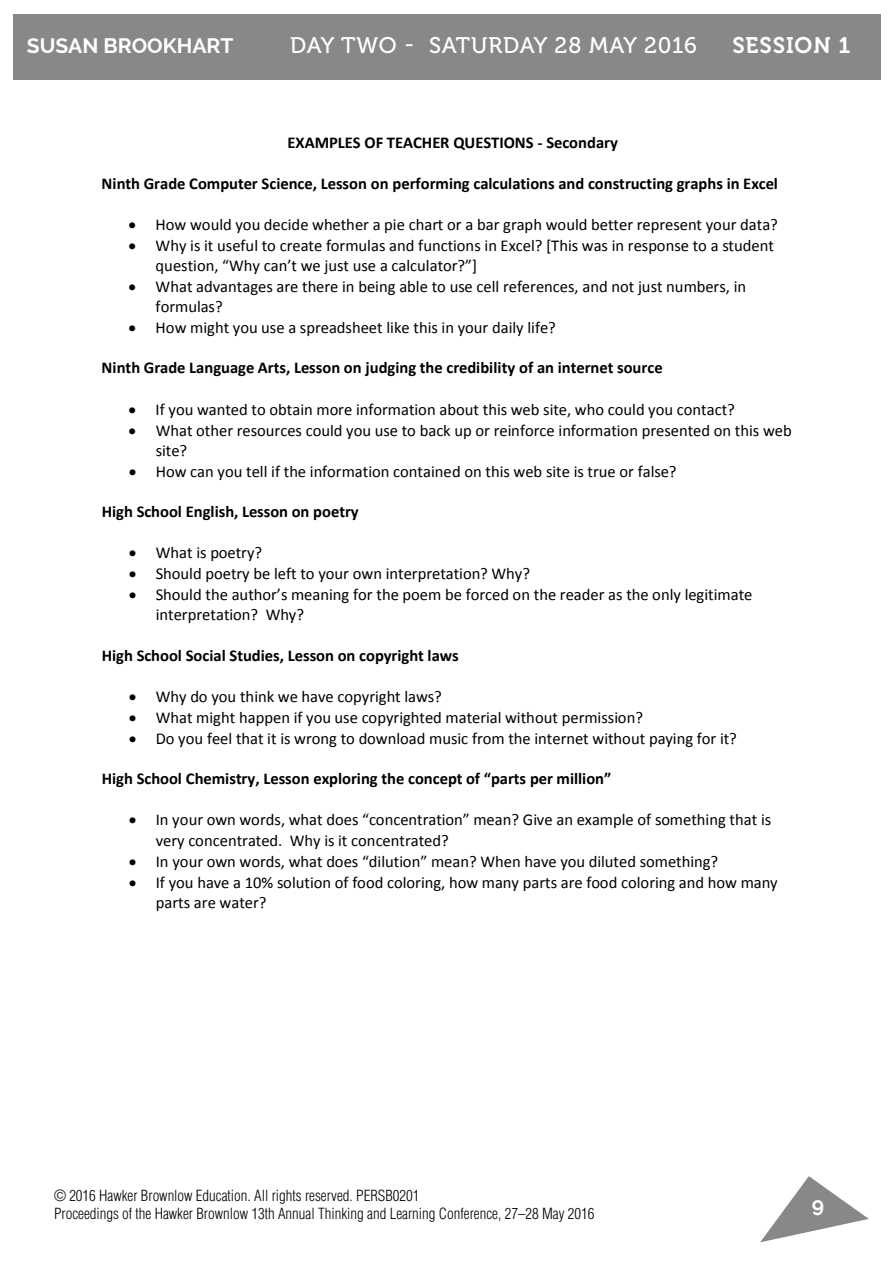
<style>
.page{position:relative;width:893px;height:1263px;background:#fff}
.page>*{position:absolute;margin:0;border:0;box-sizing:border-box;transform-origin:0 0}
.t1{font:22.5px "Museo 500";letter-spacing:.03em;color:#fff}
.t2{font:22.5px "Museo 700";letter-spacing:.04em;color:#fff}
.t3{font:700 21px "Raleway";color:#fff}
.t4{font:16.5px/20.7px "Calibri";color:#000}
.t5{font:700 16.5px "Calibri";color:#000}
.t6{font:300 condensed 15px/18px "Helvetica LT Std";color:#000}
</style>
<div class="page">
<svg style="left:760px;top:1176px;width:109px;height:66px"></svg>
<div style="left:13px;top:14px;width:867px;height:65px;background:#888"></div>
<p class="t3" style="left:27px;top:34px;width:208px">SUSAN BROOKHART</p>
<h1 class="t1" style="left:290px;top:37px;width:408px">DAY TWO - SATURDAY 28 MAY 2016</h1>
<h1 class="t2" style="left:732px;top:37px;width:120px">SESSION 1</h1>
<p class="t5" style="left:288px;top:132px;width:332px">EXAMPLES OF TEACHER QUESTIONS - Secondary</p>
<p class="t5" style="left:102px;top:173px;width:678px">Ninth Grade Computer Science, Lesson on performing calculations and constructing graphs in Excel</p>
<p class="t4" style="left:156px;top:214px;width:624px">How would you decide whether a pie chart or a bar graph would better represent your data?<br>Why is it useful to create formulas and functions in Excel? [This was in response to a student question, “Why can’t we just use a calculator?”]<br>What advantages are there in being able to use cell references, and not just numbers, in formulas?<br>How might you use a spreadsheet like this in your daily life?</p>
<p class="t5" style="left:102px;top:357px;width:562px">Ninth Grade Language Arts, Lesson on judging the credibility of an internet source</p>
<p class="t4" style="left:156px;top:399px;width:638px">If you wanted to obtain more information about this web site, who could you contact?<br>What other resources could you use to back up or reinforce information presented on this web site?<br>How can you tell if the information contained on this web site is true or false?</p>
<p class="t5" style="left:102px;top:501px;width:259px">High School English, Lesson on poetry</p>
<p class="t4" style="left:156px;top:542px;width:598px">What is poetry?<br>Should poetry be left to your own interpretation? Why?<br>Should the author’s meaning for the poem be forced on the reader as the only legitimate interpretation? Why?</p>
<p class="t5" style="left:102px;top:645px;width:359px">High School Social Studies, Lesson on copyright laws</p>
<p class="t4" style="left:156px;top:686px;width:583px">Why do you think we have copyright laws?<br>What might happen if you use copyrighted material without permission?<br>Do you feel that it is wrong to download music from the internet without paying for it?</p>
<p class="t5" style="left:102px;top:768px;width:511px">High School Chemistry, Lesson exploring the concept of “parts per million”</p>
<p class="t4" style="left:156px;top:810px;width:624px">In your own words, what does “concentration” mean? Give an example of something that is very concentrated. Why is it concentrated?<br>In your own words, what does “dilution” mean? When have you diluted something?<br>If you have a 10% solution of food coloring, how many parts are food coloring and how many parts are water?</p>
<p class="t6" style="left:54px;top:1189px;width:542px">© 2016 Hawker Brownlow Education. All rights reserved. PERSB0201<br>Proceedings of the Hawker Brownlow 13th Annual Thinking and Learning Conference, 27–28 May 2016</p>
<p class="t3" style="left:812px;top:1193px;width:14px">9</p>
</div>
